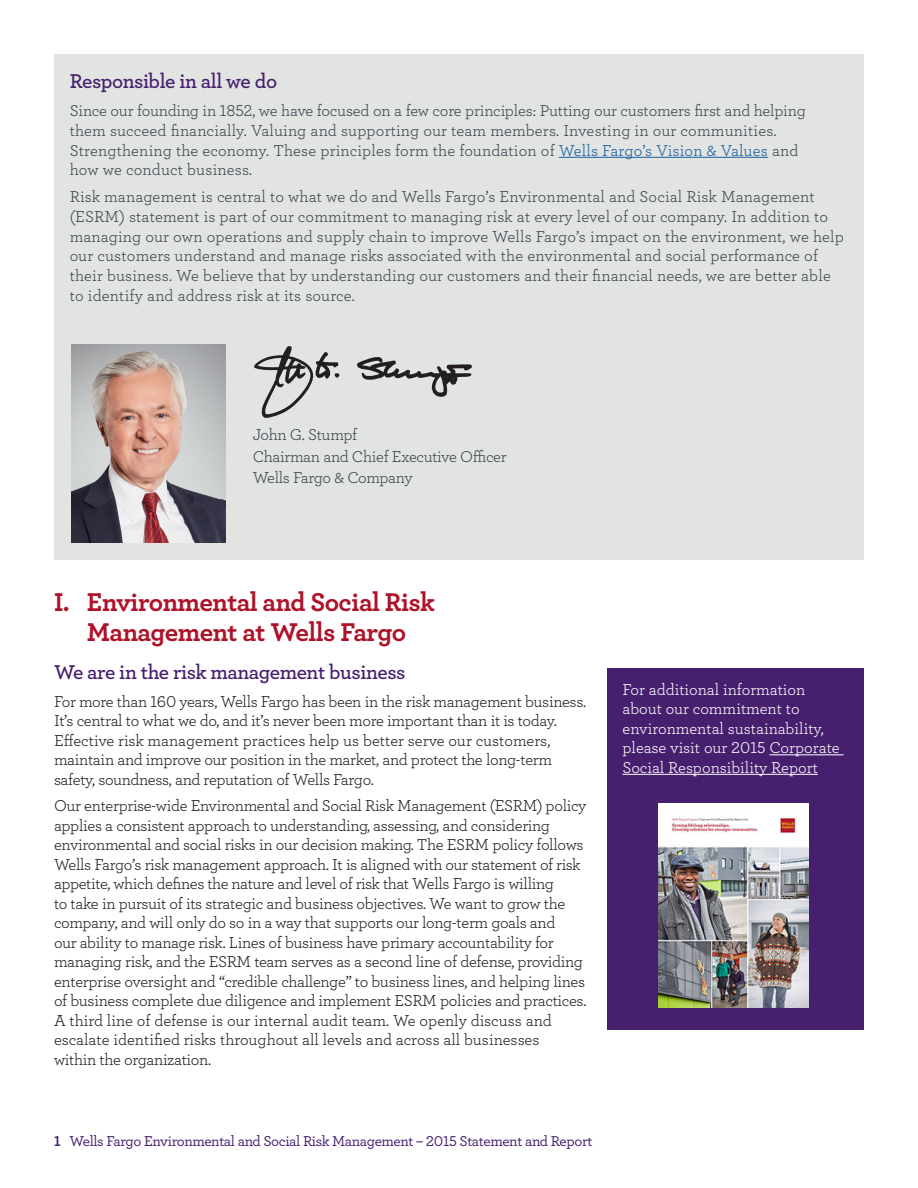
<style>
.page{position:relative;width:918px;height:1188px;background:#fff}
.page>*{position:absolute;margin:0;border:0;box-sizing:border-box;transform-origin:0 0}
.t1{font:700 27px/30px "Archer";letter-spacing:-.02em;color:#ae1229;text-align:center}
.t2{font:600 21px "Archer";letter-spacing:-.02em;color:#471f6f}
.t3{font:16.5px/19.5px "Archer";letter-spacing:-.02em;color:#231f20}
.t4{font:16.5px/19.8px "Archer";letter-spacing:.005em;color:#3e444f}
.t5{font:16.5px/19.5px "Archer";color:#fff}
.t6{font:16.5px "Archer";letter-spacing:-.02em;color:#3e444f}
.t7{font:16.5px "Archer";letter-spacing:-.03em;color:#3e444f}
.t8{font:500 15px "Archer";letter-spacing:-.025em;color:#471f6f}
.s1{color:#175d9e}
.s2{font-weight:700}
</style>
<div class="page">
<div style="left:54px;top:54px;width:810px;height:505px;background:#e2e4e2"></div>
<hr style="left:559px;top:157px;width:209px;height:1px;background:#175d9e">
<div style="left:608px;top:669px;width:256px;height:361px;background:#471f6f"></div>
<hr style="left:770px;top:754px;width:74px;height:1px;background:#fff">
<hr style="left:622px;top:774px;width:196px;height:1px;background:#fff">
<img style="left:255px;top:347px;width:217px;height:71px">
<img style="left:71px;top:345px;width:155px;height:197px">
<img style="left:658px;top:804px;width:150px;height:204px">
<h2 class="t2" style="left:70px;top:65px;width:209px">Responsible in all we do</h2>
<p class="t4" style="left:70px;top:100px;width:738px">Since our founding in 1852, we have focused on a few core principles: Putting our customers first and helping them succeed financially. Valuing and supporting our team members. Investing in our communities.<br>Strengthening the economy. These principles form the foundation of <span class="s1">Wells Fargo’s Vision &amp; Values</span> and how we conduct business.</p>
<p class="t4" style="left:70px;top:186px;width:776px">Risk management is central to what we do and Wells Fargo’s Environmental and Social Risk Management (ESRM) statement is part of our commitment to managing risk at every level of our company. In addition to managing our own operations and supply chain to improve Wells Fargo’s impact on the environment, we help our customers understand and manage risks associated with the environmental and social performance of their business. We believe that by understanding our customers and their financial needs, we are better able to identify and address risk at its source.</p>
<p class="t6" style="left:253px;top:424px;width:106px">John G. Stumpf</p>
<p class="t6" style="left:253px;top:445px;width:255px">Chairman and Chief Executive Officer</p>
<p class="t7" style="left:253px;top:466px;width:162px">Wells Fargo &amp; Company</p>
<h2 class="t1" style="left:54px;top:586px;width:383px">I. Environmental and Social Risk<br>Management at Wells Fargo</h2>
<h3 class="t2" style="left:54px;top:656px;width:353px">We are in the risk management business</h3>
<p class="t3" style="left:54px;top:691px;width:534px">For more than 160 years, Wells Fargo has been in the risk management business.<br>It’s central to what we do, and it’s never been more important than it is today.<br>Effective risk management practices help us better serve our customers, maintain and improve our position in the market, and protect the long-term safety, soundness, and reputation of Wells Fargo.</p>
<p class="t3" style="left:54px;top:795px;width:534px">Our enterprise-wide Environmental and Social Risk Management (ESRM) policy applies a consistent approach to understanding, assessing, and considering environmental and social risks in our decision making. The ESRM policy follows Wells Fargo’s risk management approach. It is aligned with our statement of risk appetite, which defines the nature and level of risk that Wells Fargo is willing<br>to take in pursuit of its strategic and business objectives. We want to grow the company, and will only do so in a way that supports our long-term goals and<br>our ability to manage risk. Lines of business have primary accountability for managing risk, and the ESRM team serves as a second line of defense, providing enterprise oversight and “credible challenge” to business lines, and helping lines of business complete due diligence and implement ESRM policies and practices.<br>A third line of defense is our internal audit team. We openly discuss and escalate identified risks throughout all levels and across all businesses<br>within the organization.</p>
<p class="t8" style="left:54px;top:1130px;width:540px"><span class="s2">1</span> Wells Fargo Environmental and Social Risk Management – 2015 Statement and Report</p>
<p class="t5" style="left:623px;top:679px;width:219px">For additional information about our commitment to environmental sustainability, please visit our 2015 Corporate<br>Social Responsibility Report</p>
</div>
